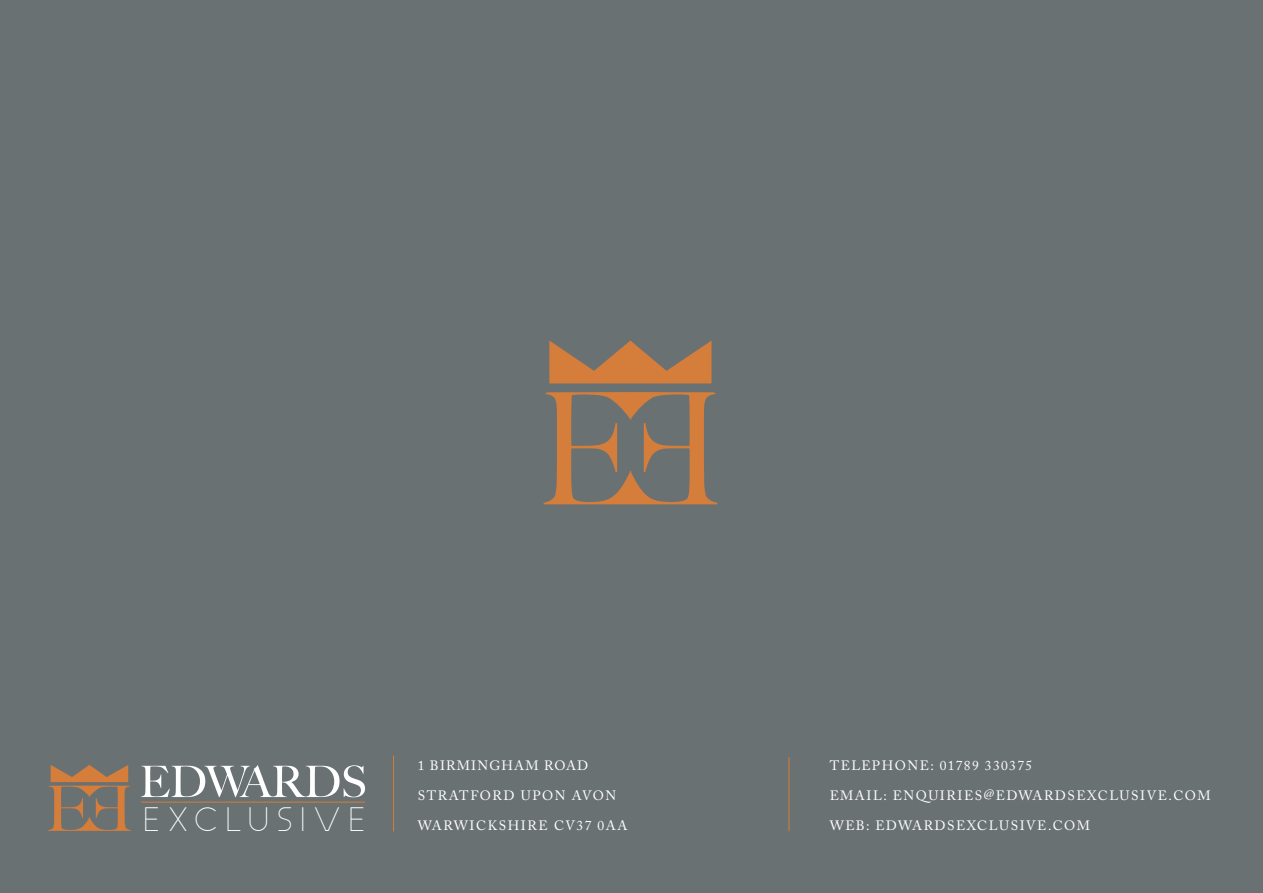
<style>
.page{position:relative;width:1263px;height:893px;background:#6a7173}
.page>*{position:absolute;margin:0;border:0;box-sizing:border-box;transform-origin:0 0}
.t1{font:31.65px "Aspergit";letter-spacing:.265em;color:#fff}
.t2{font:13.5px "Adobe Caslon Pro";letter-spacing:.105em;color:#fff}
.t3{font:13.5px "Adobe Caslon Pro";letter-spacing:.085em;color:#fff}
</style>
<div class="page">
<hr style="left:393px;top:755px;width:1px;height:76px;background:#d57d3a">
<hr style="left:789px;top:757px;width:1px;height:74px;background:#d57d3a">
<svg style="left:48px;top:765px;width:83px;height:66px"></svg>
<svg style="left:141px;top:765px;width:224px;height:32px"></svg>
<hr style="left:141px;top:802px;width:224px;height:1px;background:#d57d3a">
<svg style="left:549px;top:341px;width:162px;height:42px"></svg>
<svg style="left:544px;top:392px;width:173px;height:112px"></svg>
<p class="t1" style="left:144px;top:802px;width:223px">EXCLUSIVE</p>
<p class="t3" style="left:418px;top:757px;width:172px">1 BIRMINGHAM ROAD</p>
<p class="t2" style="left:418px;top:787px;width:200px">STRATFORD UPON AVON</p>
<p class="t2" style="left:418px;top:817px;width:211px">WARWICKSHIRE CV37 0AA</p>
<p class="t2" style="left:830px;top:757px;width:204px">TELEPHONE: 01789 330375</p>
<p class="t2" style="left:830px;top:787px;width:382px">EMAIL: ENQUIRIES@EDWARDSEXCLUSIVE.COM</p>
<p class="t2" style="left:830px;top:817px;width:262px">WEB: EDWARDSEXCLUSIVE.COM</p>
</div>
